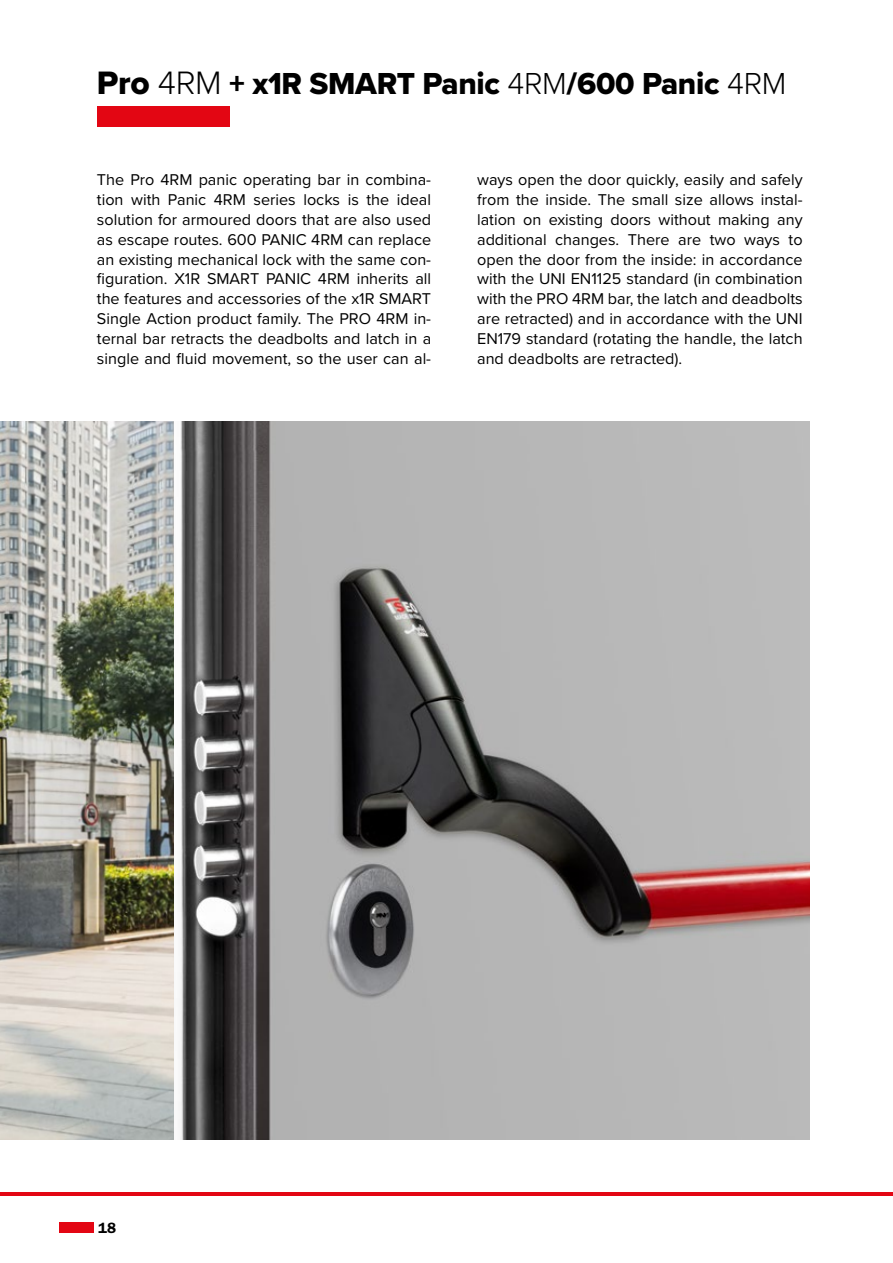
<style>
.page{position:relative;width:893px;height:1263px;background:#fff}
.page>*{position:absolute;margin:0;border:0;box-sizing:border-box;transform-origin:0 0}
.t1{font:31.5px "Proxima Nova Extrabld";letter-spacing:-.01em;color:#000}
.t2{font:16.2px/19.8px "Proxima Nova";color:#000;text-align:justify}
.t3{font:600 15px "ITC Franklin Gothic Std";color:#000}
.s1{font-size:33.6px}
.s2{font-family:"Proxima Nova";font-weight:300;font-size:33.6px}
.s3{font-family:"Proxima Nova";font-weight:300}
.s4{color:#fff}
</style>
<div class="page">
<div style="left:60px;top:1222px;width:34px;height:11px;background:#e30613"></div>
<hr style="left:0;top:1192px;width:893px;height:4px;background:#e30613">
<div style="left:97px;top:106px;width:132px;height:21px;background:#e30613"></div>
<img style="left:0;top:421px;width:174px;height:719px">
<img style="left:178px;top:421px;width:631px;height:719px">
<h1 class="t1" style="left:97px;top:60px;width:691px"><span class="s1">Pro</span> <span class="s2">4RM</span> + x1R SMART Panic <span class="s3">4RM</span>/600 Panic <span class="s3">4RM</span></h1>
<p class="t2" style="left:97px;top:169px;width:336px">The Pro 4RM panic operating bar in combina&shy;tion with Panic 4RM series locks is the ideal solution for armoured doors that are also used as escape routes. 600 PANIC 4RM can replace an existing mechanical lock with the same con&shy;figuration. X1R SMART PANIC 4RM inherits all the features and accessories of the x1R SMART Single Action product family. The PRO 4RM in&shy;ternal bar retracts the deadbolts and latch in a single and fluid movement, so the user can al-</p>
<p class="t2" style="left:477px;top:169px;width:327px">ways open the door quickly, easily and safely from the inside. The small size allows instal&shy;lation on existing doors without making any additional changes. There are two ways to open the door from the inside: in accordance with the UNI EN1125 standard (in combination with the PRO 4RM bar, the latch and deadbolts are retracted) and in accordance with the UNI EN179 standard (rotating the handle, the latch and deadbolts are retracted).</p>
<p class="t3" style="left:98px;top:1219px;width:24px">18<span class="s4">18</span></p>
</div>
